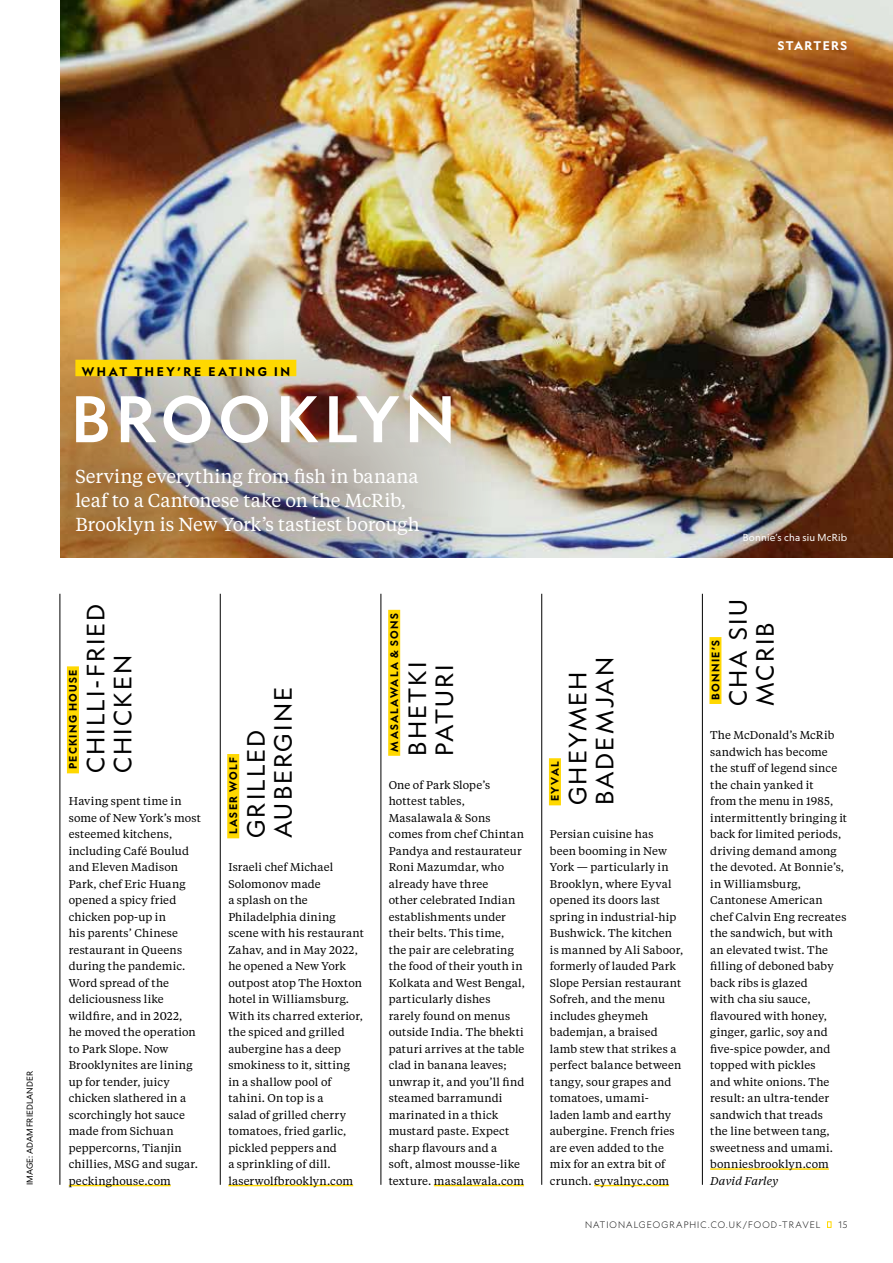
<style>
.page{position:relative;width:893px;height:1263px;background:#fff}
.page>*{position:absolute;margin:0;border:0;box-sizing:border-box;transform-origin:0 0}
.t1{font:500 63px "Geograph";letter-spacing:.09em;color:#fff}
.t2{font:24px/27px "Geograph";letter-spacing:.09em;color:#000}
.t3{font:18.75px/24px "Tiempos Text";letter-spacing:-.005em;color:#fff}
.t4{font:700 12px "Geograph";letter-spacing:.215em;color:#000}
.t5{font:700 12px "Geograph";letter-spacing:.105em;color:#fff}
.t6{font:11.25px/16.5px "Tiempos Text";letter-spacing:.015em;color:#000}
.t7{font:italic 11.25px "Tiempos Text";letter-spacing:.01em;color:#000}
.t8{font:700 10.5px "Geograph";letter-spacing:.125em;color:#000}
.t9{font:9.75px "Geograph Edit";letter-spacing:.02em;color:#fff}
.t10{font:300 9px "Geograph";letter-spacing:.11em;color:#000}
.t11{font:8.25px "Geograph Edit";letter-spacing:.005em;color:#000}
</style>
<div class="page">
<img style="left:60px;top:0;width:833px;height:558px">
<img style="left:60px;top:302px;width:258px;height:256px">
<img style="left:151px;top:321px;width:344px;height:344px;border-radius:50%">
<div style="left:0;top:558px;width:893px;height:151px;background:#fff"></div>
<hr style="left:220px;top:594px;width:1px;height:591px;background:#000">
<hr style="left:381px;top:594px;width:1px;height:591px;background:#000">
<hr style="left:541px;top:594px;width:1px;height:591px;background:#000">
<hr style="left:702px;top:594px;width:1px;height:591px;background:#000">
<div style="left:227px;top:754px;width:12px;height:84px;background:#ffd800"></div>
<hr style="left:228px;top:1185px;width:125px;height:1px;background:#ffd800">
<hr style="left:594px;top:1185px;width:75px;height:1px;background:#ffd800">
<div style="left:549px;top:758px;width:12px;height:47px;background:#ffd800"></div>
<div style="left:67px;top:666px;width:12px;height:107px;background:#ffd800"></div>
<hr style="left:69px;top:1185px;width:102px;height:1px;background:#ffd800">
<hr style="left:710px;top:1168px;width:119px;height:2px;background:#ffd800">
<div style="left:709px;top:637px;width:12px;height:67px;background:#ffd800"></div>
<div style="left:388px;top:610px;width:12px;height:146px;background:#ffd800"></div>
<hr style="left:434px;top:1185px;width:90px;height:1px;background:#ffd800">
<div style="left:75px;top:360px;width:221px;height:16px;background:#ffd800"></div>
<hr style="left:60px;top:594px;width:1px;height:591px;background:#000">
<svg style="left:827px;top:1221px;width:5px;height:7px"></svg>
<p class="t5" style="left:778px;top:37px;width:71px">STARTERS</p>
<p class="t11" style="left:25px;top:1185px;width:115px;rotate:-90deg">IMAGE: ADAM FRIEDLANDER</p>
<p class="t4" style="left:82px;top:364px;width:210px">WHAT THEY’RE EATING IN</p>
<h1 class="t1" style="left:71px;top:379px;width:386px">BROOKLYN</h1>
<h3 class="t3" style="left:75px;top:463px;width:346px">Serving everything from fish in banana leaf to a Cantonese take on the McRib,<br>Brooklyn is New York’s tastiest borough</h3>
<h2 class="t2" style="left:82px;top:773px;width:171px;rotate:-90deg">CHILLI-FRIED<br>CHICKEN</h2>
<p class="t6" style="left:69px;top:792px;width:134px">Having spent time in some of New York’s most esteemed kitchens, including Café Boulud and Eleven Madison<br>Park, chef Eric Huang opened a spicy fried chicken pop-up in<br>his parents’ Chinese restaurant in Queens during the pandemic.<br>Word spread of the deliciousness like wildfire, and in 2022,<br>he moved the operation to Park Slope. Now<br>Brooklynites are lining up for tender, juicy chicken slathered in a scorchingly hot sauce made from Sichuan peppercorns, Tianjin chillies, MSG and sugar. peckinghouse.com</p>
<p class="t8" style="left:66px;top:769px;width:101px;rotate:-90deg">PECKING HOUSE</p>
<h2 class="t2" style="left:242px;top:838px;width:153px;rotate:-90deg">GRILLED<br>AUBERGINE</h2>
<p class="t6" style="left:228px;top:858px;width:137px">Israeli chef Michael<br>Solomonov made<br>a splash on the<br>Philadelphia dining scene with his restaurant<br>Zahav, and in May 2022, he opened a New York outpost atop The Hoxton hotel in Williamsburg.<br>With its charred exterior, the spiced and grilled aubergine has a deep smokiness to it, sitting<br>in a shallow pool of tahini. On top is a<br>salad of grilled cherry tomatoes, fried garlic, pickled peppers and<br>a sprinkling of dill. laserwolfbrooklyn.com</p>
<p class="t8" style="left:226px;top:834px;width:78px;rotate:-90deg">LASER WOLF</p>
<p class="t8" style="left:387px;top:751px;width:140px;rotate:-90deg">MASALAWALA &amp; SONS</p>
<h2 class="t2" style="left:404px;top:756px;width:96px;rotate:-90deg">BHETKI<br>PATURI</h2>
<p class="t6" style="left:389px;top:776px;width:138px">One of Park Slope’s hottest tables,<br>Masalawala &amp; Sons comes from chef Chintan<br>Pandya and restaurateur<br>Roni Mazumdar, who already have three<br>other celebrated Indian establishments under their belts. This time,<br>the pair are celebrating the food of their youth in<br>Kolkata and West Bengal, particularly dishes rarely found on menus outside India. The bhekti paturi arrives at the table clad in banana leaves; unwrap it, and you’ll find steamed barramundi marinated in a thick mustard paste. Expect sharp flavours and a<br>soft, almost mousse-like texture. masalawala.com</p>
<p class="t8" style="left:548px;top:801px;width:41px;rotate:-90deg">EYVAL</p>
<h2 class="t2" style="left:564px;top:805px;width:150px;rotate:-90deg">GHEYMEH<br>BADEMJAN</h2>
<p class="t6" style="left:550px;top:825px;width:135px">Persian cuisine has<br>been booming in New<br>York — particularly in<br>Brooklyn, where Eyval opened its doors last spring in industrial-hip<br>Bushwick. The kitchen is manned by Ali Saboor, formerly of lauded Park<br>Slope Persian restaurant<br>Sofreh, and the menu includes gheymeh bademjan, a braised lamb stew that strikes a perfect balance between tangy, sour grapes and tomatoes, umami-<br>laden lamb and earthy aubergine. French fries are even added to the mix for an extra bit of crunch. eyvalnyc.com</p>
<p class="t9" style="left:743px;top:532px;width:106px">Bonnie’s cha siu McRib</p>
<p class="t8" style="left:709px;top:700px;width:61px;rotate:-90deg">BONNIE’S</p>
<h2 class="t2" style="left:724px;top:706px;width:109px;rotate:-90deg">CHA SIU<br>MCRIB</h2>
<p class="t6" style="left:710px;top:726px;width:138px">The McDonald’s McRib sandwich has become the stuff of legend since the chain yanked it<br>from the menu in 1985, intermittently bringing it back for limited periods, driving demand among the devoted. At Bonnie’s, in Williamsburg,<br>Cantonese American chef Calvin Eng recreates the sandwich, but with an elevated twist. The filling of deboned baby back ribs is glazed<br>with cha siu sauce, flavoured with honey, ginger, garlic, soy and five-spice powder, and topped with pickles<br>and white onions. The result: an ultra-tender sandwich that treads<br>the line between tang, sweetness and umami. bonniesbrooklyn.com</p>
<p class="t7" style="left:710px;top:1173px;width:70px">David Farley</p>
<p class="t10" style="left:585px;top:1219px;width:237px">NATIONALGEOGRAPHIC.CO.UK/FOOD-TRAVEL</p>
<p class="t10" style="left:838px;top:1219px;width:10px">15</p>
</div>
